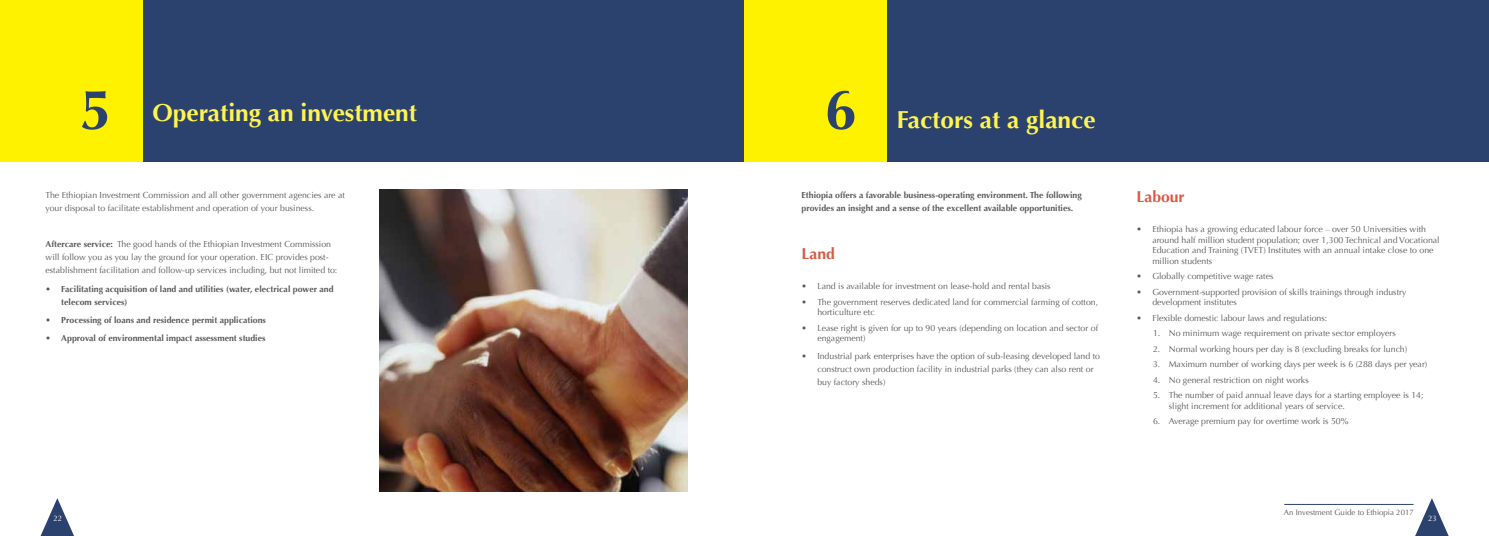
<style>
.page{position:relative;width:1489px;height:536px;background:#fff}
.page>*{position:absolute;margin:0;border:0;box-sizing:border-box;transform-origin:0 0}
.t1{font:700 56.88px "Optima";color:#2b426e}
.t2{font:700 24.5px "Optima";color:#fff450}
.t3{font:700 15.75px "Optima";color:#d95943}
.t4{font:8.75px/10.5px "Optima";color:#58595b}
.t5{font:700 8.75px/13.1px "Optima";color:#58595b}
.t6{font:7.88px "Optima";color:#58595b}
.t7{font:7.88px "Optima";color:#fff}
.s1{font-weight:700}
</style>
<div class="page">
<div style="left:0;top:1px;width:1488px;height:161px;background:#2b426e"></div>
<img style="left:379px;top:190px;width:308px;height:301px">
<div style="left:0;top:0;width:143px;height:161px;background:#fff200"></div>
<div style="left:744px;top:0;width:143px;height:161px;background:#fff200"></div>
<hr style="left:1284px;top:504px;width:129px;height:1px;background:#2b426e">
<svg style="left:1415px;top:498px;width:33px;height:38px"></svg>
<svg style="left:41px;top:498px;width:33px;height:38px"></svg>
<h1 class="t1" style="left:80px;top:77px;width:33px">5</h1>
<h2 class="t2" style="left:152px;top:98px;width:266px">Operating an investment</h2>
<p class="t4" style="left:46px;top:188px;width:301px;line-height:13.1px">The Ethiopian Investment Commission and all other government agencies are at your disposal to facilitate establishment and operation of your business.</p>
<p class="t4" style="left:46px;top:238px;width:293px;line-height:13.1px"><span class="s1">Aftercare service:</span> The good hands of the Ethiopian Investment Commission will follow you as you lay the ground for your operation. EIC provides post&shy;establishment facilitation and follow-up services including, but not limited to:</p>
<p class="t5" style="left:61px;top:282px;width:274px;text-indent:-16px">• Facilitating acquisition of land and utilities (water, electrical power and telecom services)</p>
<p class="t5" style="left:46px;top:313px;width:222px">• Processing of loans and residence permit applications</p>
<p class="t5" style="left:46px;top:331px;width:221px">• Approval of environmental impact assessment studies</p>
<h1 class="t1" style="left:824px;top:77px;width:33px">6</h1>
<h2 class="t2" style="left:896px;top:105px;width:200px">Factors at a glance</h2>
<p class="t5" style="left:801px;top:188px;width:282px">Ethiopia offers a favorable business-operating environment. The following provides an insight and a sense of the excellent available opportunities.</p>
<h3 class="t3" style="left:801px;top:245px;width:35px">Land</h3>
<p class="t4" style="left:801px;top:281px;width:250px">• Land is available for investment on lease-hold and rental basis</p>
<p class="t4" style="left:817px;top:296px;width:282px;text-indent:-16px">• The government reserves dedicated land for commercial farming of cotton, horticulture etc</p>
<p class="t4" style="left:817px;top:322px;width:282px;text-indent:-16px">• Lease right is given for up to 90 years (depending on location and sector of engagement)</p>
<p class="t4" style="left:817px;top:350px;width:284px;line-height:13.1px;text-indent:-16px">• Industrial park enterprises have the option of sub-leasing developed land to construct own production facility in industrial parks (they can also rent or buy factory sheds)</p>
<h3 class="t3" style="left:1136px;top:188px;width:50px">Labour</h3>
<p class="t4" style="left:1152px;top:224px;width:289px;text-indent:-16px">• Ethiopia has a growing educated labour force – over 50 Universities with around half million student population; over 1,300 Technical and Vocational Education and Training (TVET) Institutes with an annual intake close to one million students</p>
<p class="t4" style="left:1136px;top:271px;width:138px">• Globally competitive wage rates</p>
<p class="t4" style="left:1152px;top:287px;width:255px;text-indent:-16px">• Government-supported provision of skills trainings through industry development institutes</p>
<p class="t4" style="left:1136px;top:313px;width:192px">• Flexible domestic labour laws and regulations:</p>
<p class="t4" style="left:1152px;top:328px;width:244px">1. No minimum wage requirement on private sector employers</p>
<p class="t4" style="left:1152px;top:343px;width:255px">2. Normal working hours per day is 8 (excluding breaks for lunch)</p>
<p class="t4" style="left:1152px;top:359px;width:276px">3. Maximum number of working days per week is 6 (288 days per year)</p>
<p class="t4" style="left:1152px;top:374px;width:157px">4. No general restriction on night works</p>
<p class="t4" style="left:1168px;top:390px;width:256px;text-indent:-16px">5. The number of paid annual leave days for a starting employee is 14; slight increment for additional years of service.</p>
<p class="t4" style="left:1152px;top:416px;width:197px">6. Average premium pay for overtime work is 50%</p>
<p class="t6" style="left:1283px;top:508px;width:131px">An Investment Guide to Ethiopia 2017</p>
<p class="t7" style="left:53px;top:513px;width:10px">22</p>
<p class="t7" style="left:1428px;top:513px;width:10px">23</p>
</div>
